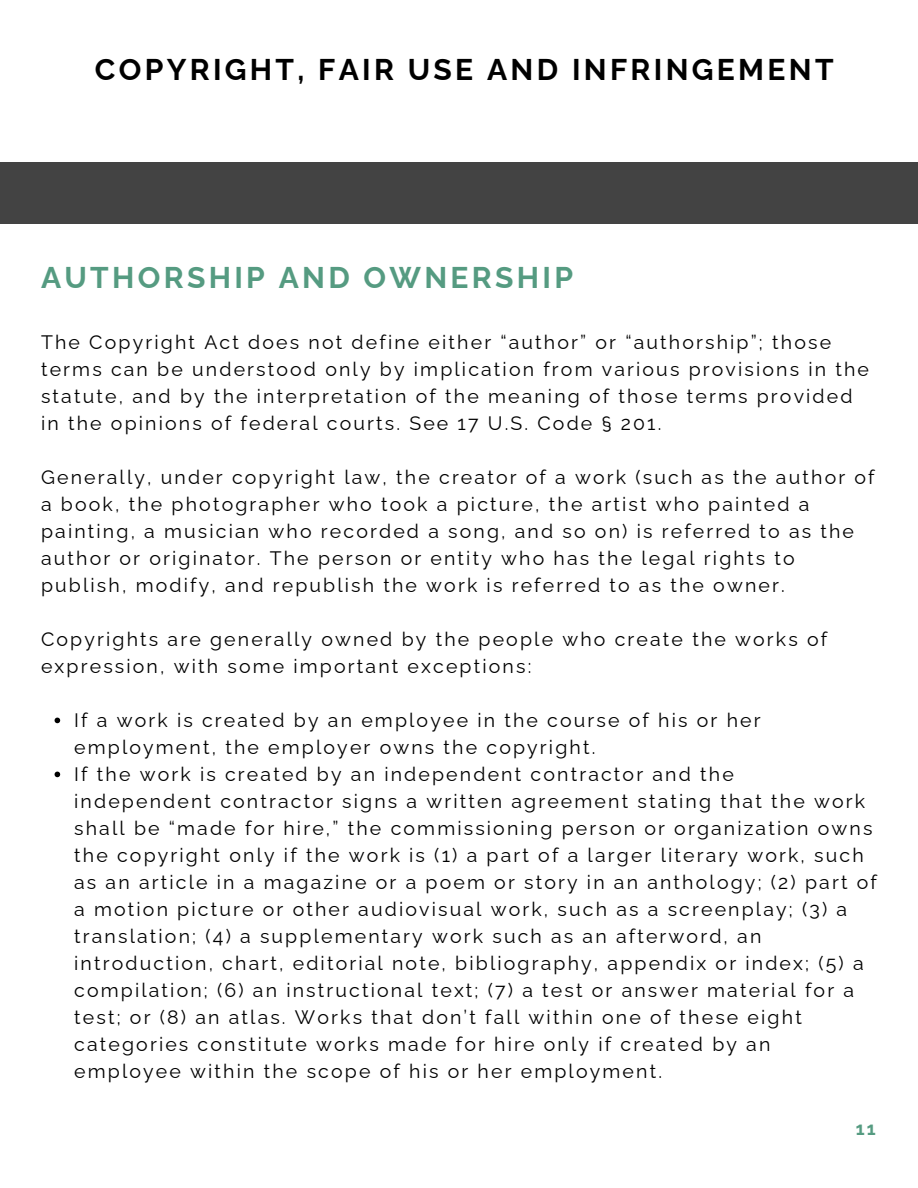
<style>
.page{position:relative;width:918px;height:1188px;background:#fff}
.page>*{position:absolute;margin:0;border:0;box-sizing:border-box;transform-origin:0 0}
.t1{font:700 30px "Raleway";letter-spacing:.11em;color:#000}
.t2{font:700 30px "Raleway";letter-spacing:.11em;color:#559b81}
.t3{font:19.5px/27px "Raleway";letter-spacing:.11em;color:#000}
.t4{font:700 18px "Raleway";color:#559b81}
</style>
<div class="page">
<div style="left:0;top:162px;width:918px;height:62px;background:#434343"></div>
<svg style="left:55px;top:718px;width:5px;height:5px"></svg>
<svg style="left:55px;top:772px;width:5px;height:5px"></svg>
<p class="t1" style="left:95px;top:52px;width:740px">COPYRIGHT, FAIR USE AND INFRINGEMENT</p>
<h1 class="t2" style="left:41px;top:259px;width:534px">AUTHORSHIP AND OWNERSHIP</h1>
<h1 class="t3" style="left:41px;top:328px;width:830px">The Copyright Act does not define either “author” or “authorship”; those terms can be understood only by implication from various provisions in the statute, and by the interpretation of the meaning of those terms provided in the opinions of federal courts. See 17 U.S. Code § 201.</h1>
<p class="t3" style="left:41px;top:463px;width:835px">Generally, under copyright law, the creator of a work (such as the author of a book, the photographer who took a picture, the artist who painted a painting, a musician who recorded a song, and so on) is referred to as the author or originator. The person or entity who has the legal rights to publish, modify, and republish the work is referred to as the owner.</p>
<p class="t3" style="left:41px;top:625px;width:788px">Copyrights are generally owned by the people who create the works of expression, with some important exceptions:</p>
<p class="t3" style="left:74px;top:706px;width:688px">If a work is created by an employee in the course of his or her employment, the employer owns the copyright.</p>
<p class="t3" style="left:74px;top:760px;width:804px">If the work is created by an independent contractor and the<br>independent contractor signs a written agreement stating that the work shall be “made for hire,” the commissioning person or organization owns the copyright only if the work is (1) a part of a larger literary work, such as an article in a magazine or a poem or story in an anthology; (2) part of a motion picture or other audiovisual work, such as a screenplay; (3) a translation; (4) a supplementary work such as an afterword, an introduction, chart, editorial note, bibliography, appendix or index; (5) a compilation; (6) an instructional text; (7) a test or answer material for a test; or (8) an atlas. Works that don’t fall within one of these eight categories constitute works made for hire only if created by an employee within the scope of his or her employment.</p>
<p class="t4" style="left:856px;top:1118px;width:21px">11</p>
</div>
